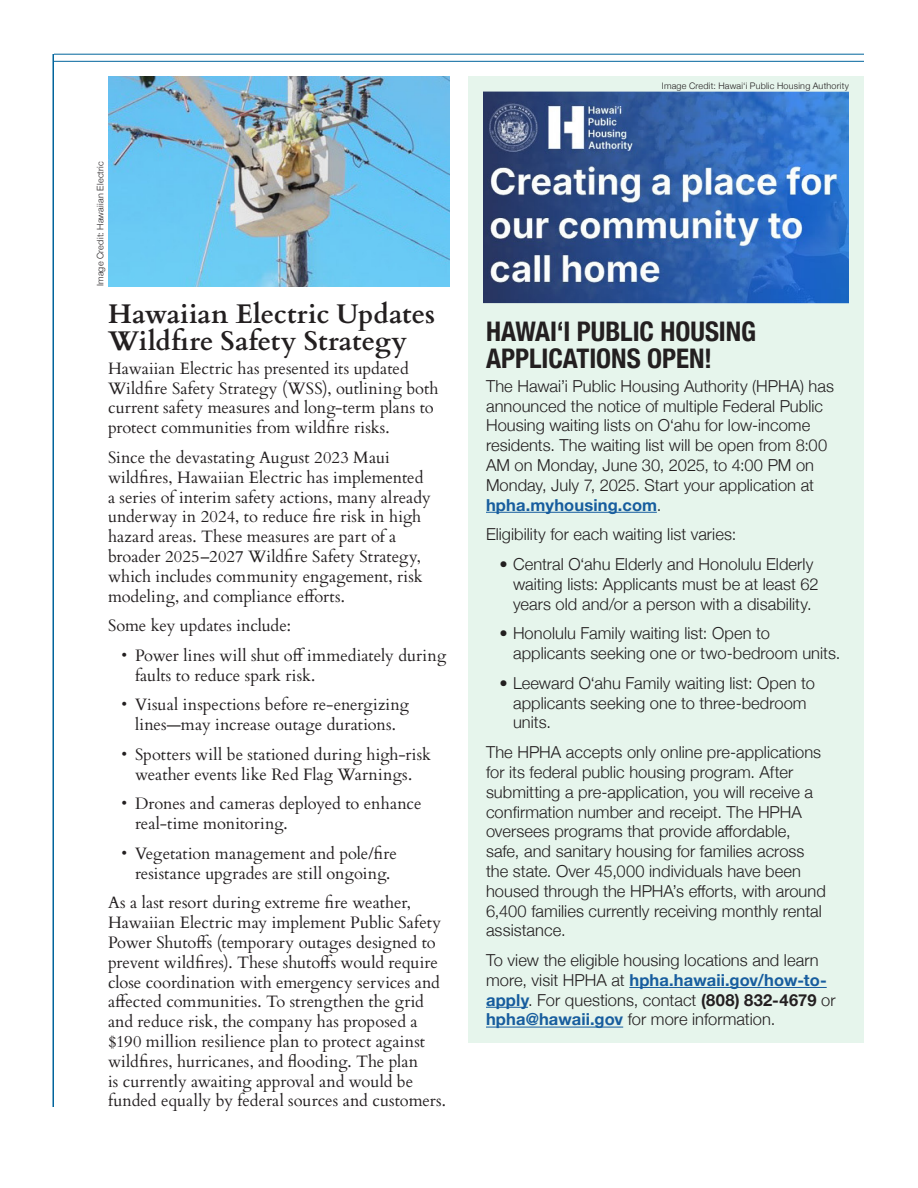
<style>
.page{position:relative;width:918px;height:1188px;background:#fff}
.page>*{position:absolute;margin:0;border:0;box-sizing:border-box;transform-origin:0 0}
.t1{font:700 27px/26.2px "Cardo";color:#231f20}
.t2{font:700 condensed 27px/27px "Helvetica Neue";color:#231f20}
.t3{font:16.5px/19.8px "Cardo";color:#231f20}
.t4{font:300 16.5px/19.8px "Helvetica Neue";letter-spacing:.005em;color:#231f20}
.t5{font:300 9px "Helvetica Neue";letter-spacing:.025em;color:#231f20}
.s1{font-weight:700;color:#175d9e}
.s2{font-weight:700}
</style>
<div class="page">
<hr style="left:52px;top:54px;width:2px;height:1053px;background:#01649c">
<img style="left:108px;top:77px;width:342px;height:209px">
<hr style="left:54px;top:54px;width:810px;height:1px;background:#01649c">
<hr style="left:54px;top:61px;width:810px;height:1px;background:#01649c">
<div style="left:468px;top:77px;width:396px;height:966px;background:#e6f5ec"></div>
<hr style="left:486px;top:512px;width:171px;height:1px;background:#175d9e">
<hr style="left:629px;top:987px;width:198px;height:1px;background:#175d9e">
<hr style="left:486px;top:1007px;width:42px;height:1px;background:#175d9e">
<hr style="left:486px;top:1027px;width:137px;height:1px;background:#175d9e">
<img style="left:483px;top:92px;width:366px;height:211px">
<p class="t5" style="left:93px;top:286px;width:127px;rotate:-90deg">Image Credit: Hawaiian Electric</p>
<p class="t1" style="left:108px;top:299px;width:329px">Hawaiian Electric Updates<br>Wildfire Safety Strategy</p>
<p class="t3" style="left:108px;top:357px;width:332px">Hawaiian Electric has presented its updated Wildfire Safety Strategy (WSS), outlining both current safety measures and long-term plans to protect communities from wildfire risks.</p>
<p class="t3" style="left:108px;top:447px;width:324px">Since the devastating August 2023 Maui wildfires, Hawaiian Electric has implemented a series of interim safety actions, many already underway in 2024, to reduce fire risk in high hazard areas. These measures are part of a broader 2025–2027 Wildfire Safety Strategy, which includes community engagement, risk modeling, and compliance efforts.</p>
<p class="t3" style="left:108px;top:615px;width:184px">Some key updates include:</p>
<p class="t3" style="left:135px;top:645px;width:313px;text-indent:-14px">• Power lines will shut off immediately during faults to reduce spark risk.</p>
<p class="t3" style="left:122px;top:694px;width:289px;text-align:center">• Visual inspections before re-energizing lines—may increase outage durations.</p>
<p class="t3" style="left:122px;top:744px;width:311px;text-align:center">• Spotters will be stationed during high-risk weather events like Red Flag Warnings.</p>
<p class="t3" style="left:135px;top:793px;width:288px;text-indent:-14px">• Drones and cameras deployed to enhance real-time monitoring.</p>
<p class="t3" style="left:122px;top:843px;width:277px;text-align:center">• Vegetation management and pole/fire resistance upgrades are still ongoing.</p>
<p class="t3" style="left:108px;top:892px;width:339px">As a last resort during extreme fire weather, Hawaiian Electric may implement Public Safety Power Shutoffs (temporary outages designed to prevent wildfires). These shutoffs would require close coordination with emergency services and affected communities. To strengthen the grid and reduce risk, the company has proposed a $190 million resilience plan to protect against wildfires, hurricanes, and flooding. The plan<br>is currently awaiting approval and would be funded equally by federal sources and customers.</p>
<p class="t5" style="left:662px;top:78px;width:189px">Image Credit: Hawai‘i Public Housing Authority</p>
<p class="t2" style="left:486px;top:316px;width:272px">HAWAI‘I PUBLIC HOUSING<br>APPLICATIONS OPEN!</p>
<p class="t4" style="left:486px;top:375px;width:350px">The Hawai’i Public Housing Authority (HPHA) has announced the notice of multiple Federal Public Housing waiting lists on O‘ahu for low-income residents. The waiting list will be open from 8:00<br>AM on Monday, June 30, 2025, to 4:00 PM on Monday, July 7, 2025. Start your application at <span class="s1">hpha.myhousing.com</span>.</p>
<p class="t4" style="left:486px;top:523px;width:252px">Eligibility for each waiting list varies:</p>
<p class="t4" style="left:513px;top:553px;width:307px;text-indent:-14px">• Central O‘ahu Elderly and Honolulu Elderly waiting lists: Applicants must be at least 62 years old and/or a person with a disability.</p>
<p class="t4" style="left:513px;top:622px;width:329px;text-indent:-14px">• Honolulu Family waiting list: Open to applicants seeking one or two-bedroom units.</p>
<p class="t4" style="left:513px;top:672px;width:303px;text-indent:-14px">• Leeward O‘ahu Family waiting list: Open to applicants seeking one to three-bedroom units.</p>
<p class="t4" style="left:486px;top:741px;width:341px">The HPHA accepts only online pre-applications for its federal public housing program. After submitting a pre-application, you will receive a confirmation number and receipt. The HPHA oversees programs that provide affordable, safe, and sanitary housing for families across the state. Over 45,000 individuals have been housed through the HPHA’s efforts, with around 6,400 families currently receiving monthly rental assistance.</p>
<p class="t4" style="left:486px;top:949px;width:351px">To view the eligible housing locations and learn more, visit HPHA at <span class="s1">hpha.hawaii.gov/how-to&shy;apply</span>. For questions, contact <span class="s2">(808) 832-4679</span> or <span class="s1">hpha@hawaii.gov</span> for more information.</p>
</div>
